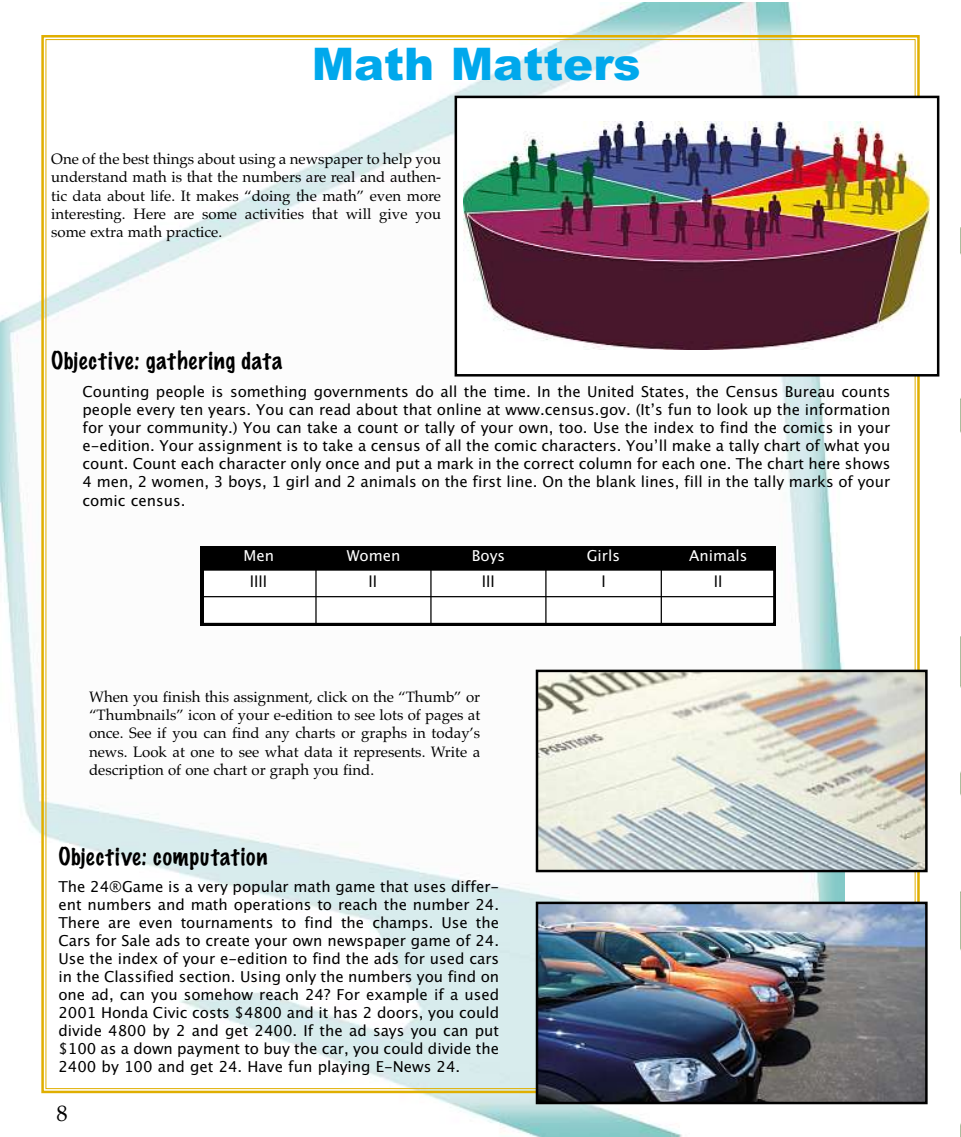
<style>
.page{position:relative;width:961px;height:1137px;background:#fff}
.page>*{position:absolute;margin:0;border:0;box-sizing:border-box;transform-origin:0 0}
.t1{font:45px "Arial Black OV VMIPRB";color:#00a8ec}
.t2{font:100 22.5px "Marker Felt";letter-spacing:.045em;color:#000}
.t3{font:22.5px "Palatino Roman OV TMIPRB";color:#000}
.t4{font:15px/18px "Lucida Grande";color:#000;text-align:justify}
.t5{font:15px/18.2px "Palatino Roman OV TMIPRB";color:#000;text-align:justify}
.t6{font:15px "Lucida Grande";color:#fff}
</style>
<div class="page">
<img style="left:0;top:3px;width:843px;height:1133px">
<div style="left:203px;top:569px;width:571px;height:55px;background:#fff"></div>
<div style="left:201px;top:568px;width:574px;height:57px;border:2px solid #000"></div>
<img style="left:960px;top:3px;width:1px;height:1133px">
<div style="left:203px;top:548px;width:112px;height:20px;background:#000"></div>
<div style="left:201px;top:547px;width:115px;height:22px;border:1px solid #000"></div>
<div style="left:317px;top:548px;width:112px;height:20px;background:#000"></div>
<div style="left:316px;top:547px;width:115px;height:22px;border:1px solid #000"></div>
<div style="left:432px;top:548px;width:112px;height:20px;background:#000"></div>
<div style="left:431px;top:547px;width:114px;height:22px;border:1px solid #000"></div>
<div style="left:547px;top:548px;width:112px;height:20px;background:#000"></div>
<div style="left:546px;top:547px;width:114px;height:22px;border:1px solid #000"></div>
<div style="left:662px;top:548px;width:112px;height:20px;background:#000"></div>
<div style="left:660px;top:547px;width:115px;height:22px;border:1px solid #000"></div>
<img style="left:538px;top:672px;width:386px;height:197px">
<div style="left:535px;top:669px;width:392px;height:203px;border:2px solid #000"></div>
<div style="left:455px;top:97px;width:482px;height:278px;background:#fff"></div>
<img style="left:463px;top:121px;width:466px;height:229px">
<div style="left:454px;top:96px;width:484px;height:280px;border:2px solid #000"></div>
<img style="left:538px;top:904px;width:386px;height:197px">
<div style="left:535px;top:901px;width:392px;height:203px;border:2px solid #000"></div>
<hr style="left:315px;top:548px;width:1px;height:75px;background:#000">
<hr style="left:430px;top:547px;width:1px;height:76px;background:#000">
<hr style="left:545px;top:548px;width:1px;height:76px;background:#000">
<hr style="left:660px;top:548px;width:1px;height:75px;background:#000">
<hr style="left:202px;top:596px;width:573px;height:1px;background:#000">
<h1 class="t1" style="left:311px;top:38px;width:330px">Math Matters</h1>
<p class="t5" style="left:51px;top:150px;width:391px">One of the best things about using a newspaper to help you understand math is that the numbers are real and authen&shy;tic data about life. It makes “doing the math” even more interesting. Here are some activities that will give you some extra math practice.</p>
<h2 class="t2" style="left:51px;top:348px;width:233px">Objective: gathering data</h2>
<p class="t4" style="left:82px;top:383px;width:808px">Counting people is something governments do all the time. In the United States, the Census Bureau counts people every ten years. You can read about that online at www.census.gov. (It’s fun to look up the information for your community.) You can take a count or tally of your own, too. Use the index to find the comics in your e-edition. Your assignment is to take a census of all the comic characters. You’ll make a tally chart of what you count. Count each character only once and put a mark in the correct column for each one. The chart here shows 4 men, 2 women, 3 boys, 1 girl and 2 animals on the first line. On the blank lines, fill in the tally marks of your comic census.</p>
<p class="t6" style="left:243px;top:547px;width:32px">Men</p>
<p class="t6" style="left:346px;top:547px;width:55px">Women</p>
<p class="t6" style="left:471px;top:547px;width:35px">Boys</p>
<p class="t6" style="left:586px;top:547px;width:35px">Girls</p>
<p class="t6" style="left:689px;top:547px;width:60px">Animals</p>
<p class="t4" style="left:250px;top:572px;width:19px">llll</p>
<p class="t4" style="left:368px;top:572px;width:10px">ll</p>
<p class="t4" style="left:481px;top:572px;width:15px">lll</p>
<p class="t4" style="left:601px;top:572px;width:6px">l</p>
<p class="t4" style="left:713px;top:572px;width:10px">ll</p>
<p class="t5" style="left:89px;top:687px;width:392px">When you finish this assignment, click on the “Thumb” or “Thumbnails” icon of your e-edition to see lots of pages at once. See if you can find any charts or graphs in today’s news. Look at one to see what data it represents. Write a description of one chart or graph you find.</p>
<h2 class="t2" style="left:58px;top:843px;width:210px">Objective: computation</h2>
<p class="t4" style="left:58px;top:877px;width:442px">The 24®Game is a very popular math game that uses differ&shy;ent numbers and math operations to reach the number 24.<br>There are even tournaments to find the champs. Use the Cars for Sale ads to create your own newspaper game of 24.<br>Use the index of your e-edition to find the ads for used cars in the Classified section. Using only the numbers you find on one ad, can you somehow reach 24? For example if a used 2001 Honda Civic costs $4800 and it has 2 doors, you could divide 4800 by 2 and get 2400. If the ad says you can put $100 as a down payment to buy the car, you could divide the 2400 by 100 and get 24. Have fun playing E-News 24.</p>
<h2 class="t3" style="left:56px;top:1099px;width:13px">8</h2>
</div>
